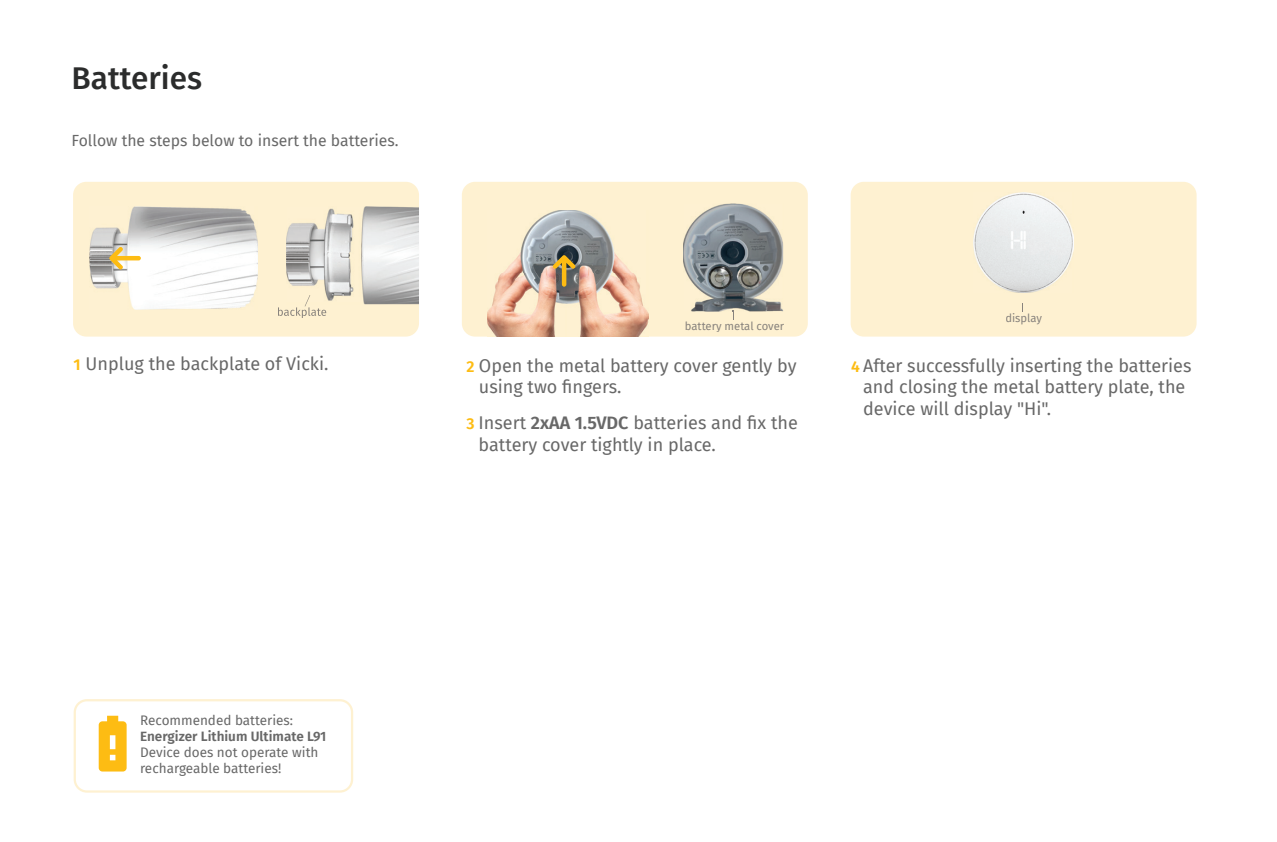
<style>
.page{position:relative;width:1277px;height:842px;background:#fff}
.page>*{position:absolute;margin:0;border:0;box-sizing:border-box;transform-origin:0 0}
.t1{font:500 31.5px "Fira Sans";color:#2b2c2c}
.t2{font:18px/21.6px "Fira Sans";color:#686868}
.t3{font:15.75px "Fira Sans";color:#686868}
.t4{font:600 15.75px "Fira Sans";color:#fdbc13}
.t5{font:13.5px/16.2px "Fira Sans";color:#686868}
.t6{font:600 13.5px "Fira Sans";color:#686868}
.t7{font:11.25px "Fira Sans";color:#88837d}
.s1{font-weight:600;font-size:15.75px;color:#fdbc13}
.s2{font-weight:600}
</style>
<div class="page">
<div style="left:73px;top:182px;width:346px;height:155px;background:#fef1d1;border-radius:13px"></div>
<div style="left:462px;top:182px;width:346px;height:155px;background:#fef1d1;border-radius:13px"></div>
<img style="left:89px;top:207px;width:169px;height:102px">
<img style="left:286px;top:206px;width:133px;height:98px">
<svg style="left:109px;top:247px;width:32px;height:22px"></svg>
<svg style="left:278px;top:307px;width:48px;height:11px"></svg>
<svg style="left:305px;top:295px;width:5px;height:11px"></svg>
<img style="left:487px;top:210px;width:161px;height:127px">
<img style="left:683px;top:203px;width:100px;height:109px">
<svg style="left:553px;top:255px;width:22px;height:32px"></svg>
<div style="left:850px;top:182px;width:346px;height:155px;background:#fef1d1;border-radius:13px"></div>
<svg style="left:74px;top:699px;width:279px;height:94px"></svg>
<img style="left:974px;top:193px;width:99px;height:99px">
<h1 class="t1" style="left:71px;top:53px;width:132px">Batteries</h1>
<p class="t3" style="left:71px;top:128px;width:329px">Follow the steps below to insert the batteries.</p>
<p class="t7" style="left:685px;top:317px;width:101px">battery metal cover</p>
<p class="t2" style="left:73px;top:353px;width:257px"><span class="s1">1</span> Unplug the backplate of Vicki.</p>
<p class="t2" style="left:479px;top:354px;width:319px">Open the metal battery cover gently by using two fingers.</p>
<p class="t4" style="left:466px;top:353px;width:10px">2</p>
<p class="t2" style="left:478px;top:412px;width:321px">Insert <span class="s2">2xAA 1.5VDC</span> batteries and fix the battery cover tightly in place.</p>
<p class="t4" style="left:466px;top:411px;width:10px">3</p>
<p class="t7" style="left:1005px;top:310px;width:38px">display</p>
<p class="t2" style="left:863px;top:354px;width:330px">After successfully inserting the batteries and closing the metal battery plate, the device will display "Hi".</p>
<p class="t4" style="left:851px;top:353px;width:10px">4</p>
<p class="t5" style="left:140px;top:711px;width:154px">Recommended batteries:</p>
<p class="t6" style="left:140px;top:725px;width:188px">Energizer Lithium Ultimate L91</p>
<p class="t5" style="left:140px;top:744px;width:180px">Device does not operate with rechargeable batteries!</p>
</div>
